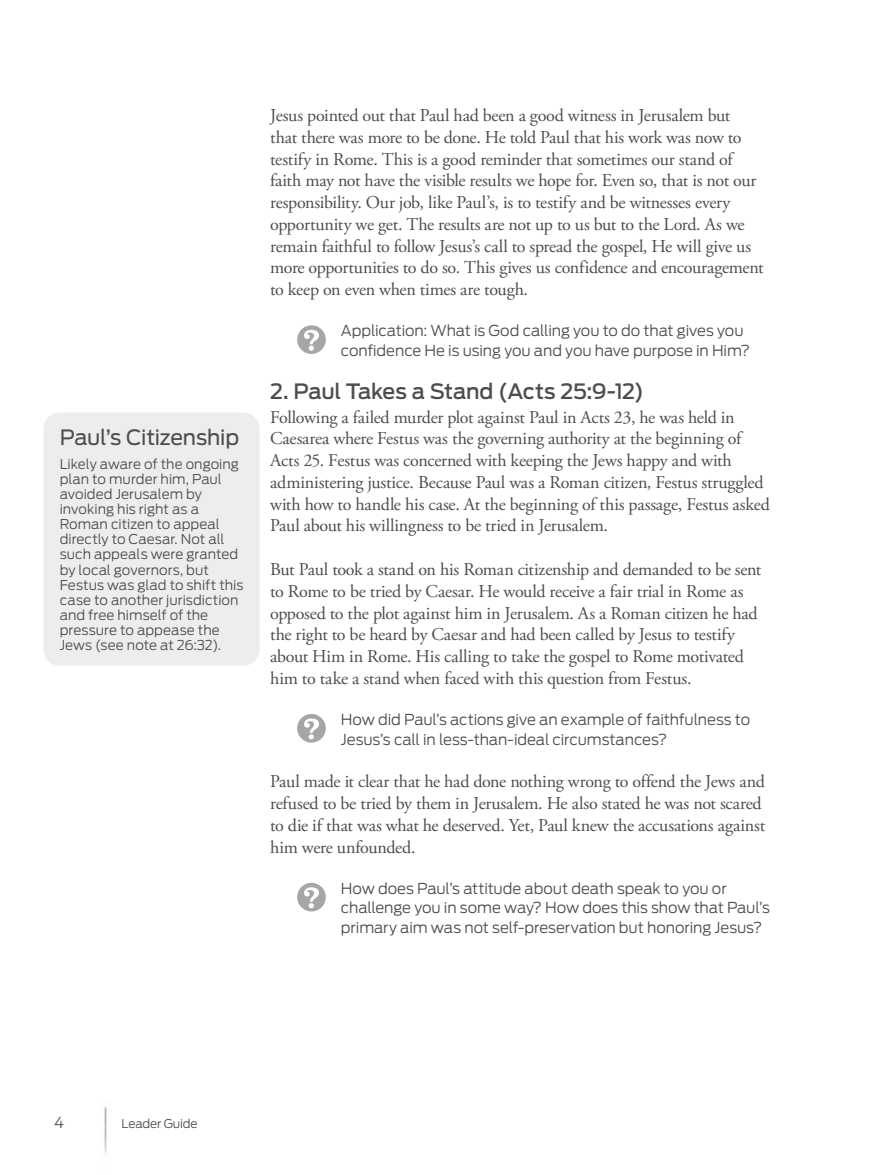
<style>
.page{position:relative;width:878px;height:1175px;background:#fff}
.page>*{position:absolute;margin:0;border:0;box-sizing:border-box;transform-origin:0 0}
.t1{font:500 21px "Antenna";letter-spacing:-.01em;color:#4d4d4f}
.t2{font:21px "Antenna";letter-spacing:-.01em;color:#4d4d4f}
.t3{font:18px/21.8px "Adobe Garamond Pro";letter-spacing:-.015em;color:#4d4d4f}
.t4{font:300 15px/19.5px "Antenna";letter-spacing:-.01em;color:#4d4d4f}
.t5{font:300 13.5px/15px "Antenna";color:#4d4d4f}
.t6{font:300 12px "Antenna";letter-spacing:-.01em;color:#4d4d4f}
</style>
<div class="page">
<img style="left:104px;top:1106px;width:3px;height:49px">
<div style="left:43px;top:412px;width:216px;height:253px;background:#ededed;border-radius:16px"></div>
<svg style="left:297px;top:325px;width:29px;height:29px"></svg>
<svg style="left:297px;top:714px;width:29px;height:28px"></svg>
<svg style="left:297px;top:882px;width:29px;height:29px"></svg>
<p class="t2" style="left:60px;top:425px;width:181px">Paul’s Citizenship</p>
<p class="t5" style="left:60px;top:457px;width:185px">Likely aware of the ongoing plan to murder him, Paul avoided Jerusalem by invoking his right as a<br>Roman citizen to appeal directly to Caesar. Not all such appeals were granted by local governors, but<br>Festus was glad to shift this case to another jurisdiction and free himself of the pressure to appease the<br>Jews (see note at 26:32).</p>
<p class="t3" style="left:270px;top:105px;width:495px">Jesus pointed out that Paul had been a good witness in Jerusalem but<br>that there was more to be done. He told Paul that his work was now to testify in Rome. This is a good reminder that sometimes our stand of faith may not have the visible results we hope for. Even so, that is not our responsibility. Our job, like Paul’s, is to testify and be witnesses every opportunity we get. The results are not up to us but to the Lord. As we remain faithful to follow Jesus’s call to spread the gospel, He will give us more opportunities to do so. This gives us confidence and encouragement to keep on even when times are tough.</p>
<p class="t4" style="left:341px;top:321px;width:411px">Application: What is God calling you to do that gives you confidence He is using you and you have purpose in Him?</p>
<p class="t1" style="left:270px;top:379px;width:375px">2. Paul Takes a Stand (Acts 25:9-12)</p>
<p class="t3" style="left:270px;top:407px;width:501px">Following a failed murder plot against Paul in Acts 23, he was held in Caesarea where Festus was the governing authority at the beginning of Acts 25. Festus was concerned with keeping the Jews happy and with administering justice. Because Paul was a Roman citizen, Festus struggled with how to handle his case. At the beginning of this passage, Festus asked Paul about his willingness to be tried in Jerusalem.</p>
<p class="t3" style="left:270px;top:559px;width:493px">But Paul took a stand on his Roman citizenship and demanded to be sent to Rome to be tried by Caesar. He would receive a fair trial in Rome as opposed to the plot against him in Jerusalem. As a Roman citizen he had the right to be heard by Caesar and had been called by Jesus to testify about Him in Rome. His calling to take the gospel to Rome motivated him to take a stand when faced with this question from Festus.</p>
<p class="t4" style="left:341px;top:710px;width:411px">How did Paul’s actions give an example of faithfulness to<br>Jesus’s call in less-than-ideal circumstances?</p>
<p class="t3" style="left:270px;top:771px;width:496px">Paul made it clear that he had done nothing wrong to offend the Jews and refused to be tried by them in Jerusalem. He also stated he was not scared to die if that was what he deserved. Yet, Paul knew the accusations against him were unfounded.</p>
<p class="t4" style="left:341px;top:878px;width:430px">How does Paul’s attitude about death speak to you or challenge you in some way? How does this show that Paul’s primary aim was not self-preservation but honoring Jesus?</p>
<p class="t4" style="left:54px;top:1112px;width:12px">4</p>
<p class="t6" style="left:122px;top:1116px;width:78px">Leader Guide</p>
</div>
